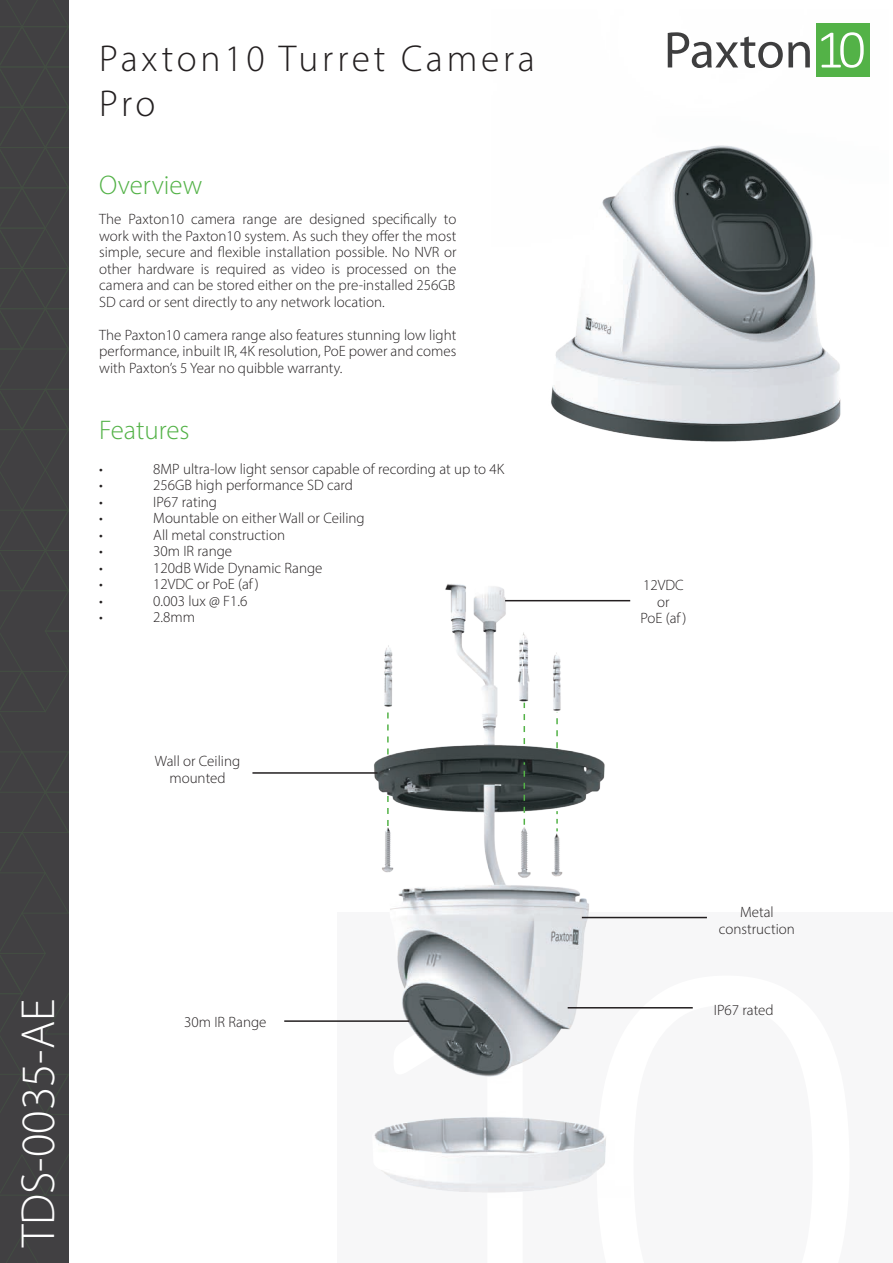
<style>
.page{position:relative;width:893px;height:1263px;background:#fff}
.page>*{position:absolute;margin:0;border:0;box-sizing:border-box;transform-origin:0 0}
.t1{font:300 48px "Myriad Pro";color:#fff}
.t2{font:300 37.5px "Myriad Pro";letter-spacing:.1em;color:#231f20}
.t3{font:300 27px "Myriad Pro";color:#53b247}
.Body_text{font:300 15px/16.5px "Myriad Pro";color:#231f20;text-align:justify}
</style>
<div class="page">
<img style="left:551px;top:23px;width:319px;height:419px">
<div style="left:0;top:0;width:69px;height:1263px;background:#414042"></div>
<svg style="left:6px;top:1236px;width:32px;height:27px"></svg>
<svg style="left:0;top:0;width:69px;height:1196px"></svg>
<div style="left:337px;top:913px;width:556px;height:350px;background:#f7f7f8"></div>
<div style="left:816px;top:23px;width:53px;height:54px;background:#53b247"></div>
<svg style="left:821px;top:32px;width:43px;height:36px"></svg>
<svg style="left:668px;top:32px;width:142px;height:36px"></svg>
<img style="left:374px;top:584px;width:287px;height:608px">
<svg style="left:556px;top:811px;width:2px;height:20px"></svg>
<svg style="left:556px;top:712px;width:2px;height:36px"></svg>
<svg style="left:524px;top:762px;width:1px;height:63px"></svg>
<svg style="left:524px;top:703px;width:1px;height:41px"></svg>
<svg style="left:387px;top:793px;width:2px;height:33px"></svg>
<svg style="left:387px;top:707px;width:2px;height:47px"></svg>
<hr style="left:505px;top:600px;width:125px;height:1px;background:#231f20">
<hr style="left:568px;top:1007px;width:125px;height:1px;background:#231f20">
<hr style="left:582px;top:917px;width:125px;height:1px;background:#231f20">
<hr style="left:252px;top:772px;width:126px;height:2px;background:#231f20">
<hr style="left:284px;top:1020px;width:125px;height:2px;background:#231f20">
<p class="t2" style="left:99px;top:36px;width:437px">Paxton10 Turret Camera</p>
<p class="t2" style="left:99px;top:81px;width:58px">Pro</p>
<p class="t3" style="left:99px;top:169px;width:105px">Overview</p>
<p class="Body_text" style="left:99px;top:211px;width:359px">The Paxton10 camera range are designed specifically to work with the Paxton10 system. As such they offer the most simple, secure and flexible installation possible. No NVR or other hardware is required as video is processed on the camera and can be stored either on the pre-installed 256GB</p>
<p class="Body_text" style="left:99px;top:293px;width:287px">SD card or sent directly to any network location.</p>
<p class="Body_text" style="left:99px;top:326px;width:359px">The Paxton10 camera range also features stunning low light performance, inbuilt IR, 4K resolution, PoE power and comes with Paxton’s 5 Year no quibble warranty.</p>
<p class="t3" style="left:99px;top:414px;width:92px">Features</p>
<p class="Body_text" style="left:99px;top:460px;width:5px">•</p>
<p class="Body_text" style="left:153px;top:460px;width:353px">8MP ultra-low light sensor capable of recording at up to 4K</p>
<p class="Body_text" style="left:99px;top:477px;width:5px">•</p>
<p class="Body_text" style="left:153px;top:477px;width:201px">256GB high performance SD card</p>
<p class="Body_text" style="left:99px;top:493px;width:5px">•</p>
<p class="Body_text" style="left:153px;top:493px;width:65px">IP67 rating</p>
<p class="Body_text" style="left:99px;top:510px;width:5px">•</p>
<p class="Body_text" style="left:153px;top:510px;width:213px">Mountable on either Wall or Ceiling</p>
<p class="Body_text" style="left:99px;top:526px;width:5px">•</p>
<p class="Body_text" style="left:153px;top:526px;width:133px">All metal construction</p>
<p class="Body_text" style="left:99px;top:543px;width:5px">•</p>
<p class="Body_text" style="left:153px;top:543px;width:80px">30m IR range</p>
<p class="Body_text" style="left:99px;top:559px;width:5px">•</p>
<p class="Body_text" style="left:153px;top:559px;width:171px">120dB Wide Dynamic Range</p>
<p class="Body_text" style="left:99px;top:576px;width:5px">•</p>
<p class="Body_text" style="left:153px;top:576px;width:107px">12VDC or PoE (af )</p>
<p class="Body_text" style="left:99px;top:592px;width:5px">•</p>
<p class="Body_text" style="left:153px;top:592px;width:96px">0.003 lux @ F1.6</p>
<p class="Body_text" style="left:99px;top:609px;width:5px">•</p>
<p class="Body_text" style="left:153px;top:609px;width:43px">2.8mm</p>
<p class="Body_text" style="left:155px;top:753px;width:87px">Wall or Ceiling</p>
<p class="Body_text" style="left:169px;top:769px;width:58px">mounted</p>
<p class="t1" style="left:9px;top:1247px;width:250px;rotate:-90deg">TDS-0035-AE</p>
<p class="Body_text" style="left:184px;top:1013px;width:84px">30m IR Range</p>
<p class="Body_text" style="left:643px;top:577px;width:42px">12VDC</p>
<p class="Body_text" style="left:657px;top:593px;width:14px">or</p>
<p class="Body_text" style="left:640px;top:610px;width:47px">PoE (af )</p>
<p class="Body_text" style="left:719px;top:904px;width:77px;text-align:center">Metal construction</p>
<p class="Body_text" style="left:714px;top:1002px;width:61px">IP67 rated</p>
</div>
